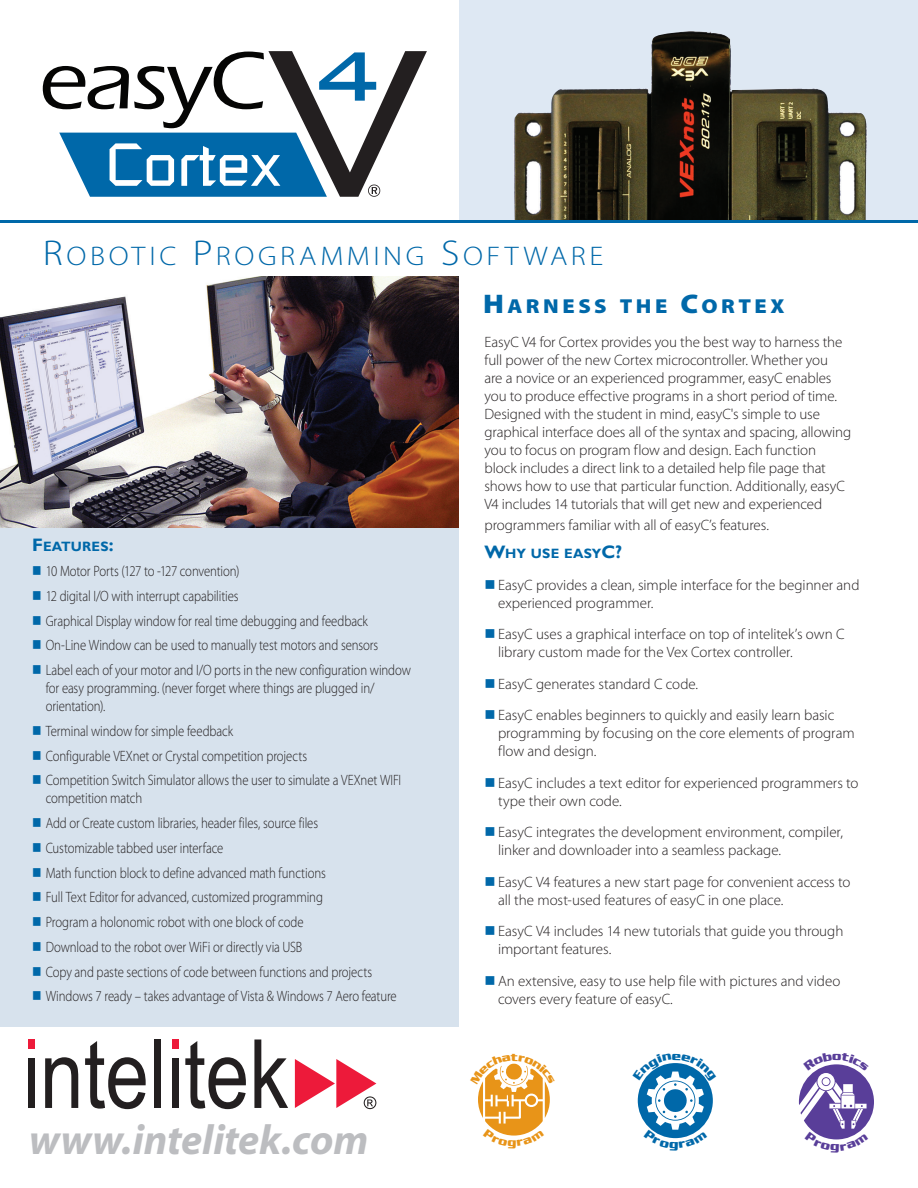
<style>
.page{position:relative;width:918px;height:1188px;background:#fff}
.page>*{position:absolute;margin:0;border:0;box-sizing:border-box;transform-origin:0 0}
.DS_body_12{font:italic 700 42px "Myriad";letter-spacing:-.005em;color:#bcbdc0}
.DS_Subtitle_cat{font:300 27px "Myriad Pro";letter-spacing:.125em;color:#0068a9;scale:1.1 1}
.t1{font:900 20.25px "Myriad Pro";letter-spacing:.16em;color:#0068a9;scale:1.1 1}
.DS_blt1_12_85{font:300 15px/18px "Myriad Pro";letter-spacing:-.005em;color:#231f20;scale:.85 1}
.DS_blt1_12_85-2{font:300 15px/18px "Myriad Pro";letter-spacing:-.005em;color:#231f20}
.DS_body_12-2{font:300 15px/18px "Myriad Pro";letter-spacing:-.01em;color:#231f20}
.DS_body_10_85{font:700 13.5px "Gill Sans";letter-spacing:.01em;color:#0068a9}
.DS_body_m10_bi{font:700 13.5px "Gill Sans";letter-spacing:.01em;color:#0068a9}
.s1{font-size:36px}
.s2{font-size:27px}
.s3{font-size:18px}
</style>
<div class="page">
<div style="left:0;top:512px;width:459px;height:515px;background:#d7e2ed"></div>
<img style="left:0;top:277px;width:459px;height:251px">
<div style="left:459px;top:0;width:459px;height:220px;background:#dee8f3"></div>
<img style="left:513px;top:31px;width:354px;height:189px">
<div style="left:28px;top:1040px;width:7px;height:9px;background:#ed1a3a"></div>
<div style="left:28px;top:1058px;width:7px;height:50px;background:#231f20"></div>
<svg style="left:45px;top:1057px;width:33px;height:51px"></svg>
<svg style="left:85px;top:1041px;width:61px;height:68px"></svg>
<div style="left:154px;top:1040px;width:7px;height:68px;background:#231f20"></div>
<div style="left:172px;top:1040px;width:7px;height:9px;background:#ed1a3a"></div>
<div style="left:172px;top:1058px;width:7px;height:50px;background:#231f20"></div>
<svg style="left:185px;top:1041px;width:61px;height:68px"></svg>
<svg style="left:254px;top:1040px;width:34px;height:68px"></svg>
<svg style="left:295px;top:1059px;width:81px;height:50px"></svg>
<hr style="left:0;top:220px;width:918px;height:2px;background:#0068a9">
<svg style="left:43px;top:51px;width:384px;height:146px"></svg>
<svg style="left:799px;top:1064px;width:75px;height:76px"></svg>
<svg style="left:637px;top:1063px;width:76px;height:76px"></svg>
<svg style="left:478px;top:1063px;width:72px;height:73px"></svg>
<p class="DS_Subtitle_cat" style="left:43px;top:239px;width:511px"><span class="s1">R</span>OBOTIC <span class="s1">P</span>ROGRAMMING <span class="s1">S</span>OFTWARE</p>
<p class="t1" style="left:483px;top:292px;width:276px"><span class="s2">H</span>ARNESS TH E <span class="s2">C</span>ORTEX</p>
<p class="DS_body_m10_bi" style="left:32px;top:539px;width:83px"><span class="s3">F</span>EATURES<span class="s3">:</span></p>
<p class="DS_blt1_12_85" style="left:46px;top:562px;width:230px">10 Motor Ports (127 to -127 convention)</p>
<p class="DS_blt1_12_85" style="left:46px;top:587px;width:228px">12 digital I/O with interrupt capabilities</p>
<p class="DS_blt1_12_85" style="left:46px;top:611px;width:381px">Graphical Display window for real time debugging and feedback</p>
<p class="DS_blt1_12_85" style="left:46px;top:636px;width:393px">On-Line Window can be used to manually test motors and sensors</p>
<p class="DS_blt1_12_85" style="left:46px;top:661px;width:431px">Label each of your motor and I/O ports in the new configuration window for easy programming. (never forget where things are plugged in/ orientation).</p>
<p class="DS_blt1_12_85" style="left:46px;top:722px;width:222px">Terminal window for simple feedback</p>
<p class="DS_blt1_12_85" style="left:46px;top:746px;width:309px">Configurable VEXnet or Crystal competition projects</p>
<p class="DS_blt1_12_85" style="left:46px;top:771px;width:420px">Competition Switch Simulator allows the user to simulate a VEXnet WIFI competition match</p>
<p class="DS_blt1_12_85" style="left:46px;top:814px;width:322px">Add or Create custom libraries, header files, source files</p>
<p class="DS_blt1_12_85" style="left:46px;top:839px;width:211px">Customizable tabbed user interface</p>
<p class="DS_blt1_12_85" style="left:46px;top:863px;width:331px">Math function block to define advanced math functions</p>
<p class="DS_blt1_12_85" style="left:46px;top:888px;width:328px">Full Text Editor for advanced, customized programming</p>
<p class="DS_blt1_12_85" style="left:46px;top:913px;width:305px">Program a holonomic robot with one block of code</p>
<p class="DS_blt1_12_85" style="left:46px;top:938px;width:303px">Download to the robot over WiFi or directly via USB</p>
<p class="DS_blt1_12_85" style="left:46px;top:962px;width:385px">Copy and paste sections of code between functions and projects</p>
<p class="DS_blt1_12_85" style="left:46px;top:987px;width:414px">Windows 7 ready – takes advantage of Vista &amp; Windows 7 Aero feature</p>
<p class="DS_body_12" style="left:29px;top:1118px;width:341px">www.intelitek.com</p>
<p class="DS_body_12-2" style="left:484px;top:332px;width:368px">EasyC V4 for Cortex provides you the best way to harness the full power of the new Cortex microcontroller. Whether you<br>are a novice or an experienced programmer, easyC enables you to produce effective programs in a short period of time.<br>Designed with the student in mind, easyC's simple to use graphical interface does all of the syntax and spacing, allowing you to focus on program flow and design. Each function block includes a direct link to a detailed help file page that shows how to use that particular function. Additionally, easyC V4 includes 14 tutorials that will get new and experienced</p>
<p class="DS_body_12-2" style="left:484px;top:516px;width:286px">programmers familiar with all of easyC’s features.</p>
<p class="DS_body_10_85" style="left:484px;top:546px;width:139px"><span class="s3">W</span>HY USE EASY<span class="s3">C?</span></p>
<p class="DS_blt1_12_85-2" style="left:498px;top:576px;width:363px">EasyC provides a clean, simple interface for the beginner and experienced programmer.</p>
<p class="DS_blt1_12_85-2" style="left:498px;top:625px;width:348px">EasyC uses a graphical interface on top of intelitek’s own C library custom made for the Vex Cortex controller.</p>
<p class="DS_blt1_12_85-2" style="left:498px;top:675px;width:202px">EasyC generates standard C code.</p>
<p class="DS_blt1_12_85-2" style="left:498px;top:706px;width:358px">EasyC enables beginners to quickly and easily learn basic programming by focusing on the core elements of program flow and design.</p>
<p class="DS_blt1_12_85-2" style="left:498px;top:774px;width:362px">EasyC includes a text editor for experienced programmers to type their own code.</p>
<p class="DS_blt1_12_85-2" style="left:498px;top:823px;width:346px">EasyC integrates the development environment, compiler, linker and downloader into a seamless package.</p>
<p class="DS_blt1_12_85-2" style="left:498px;top:873px;width:354px">EasyC V4 features a new start page for convenient access to all the most-used features of easyC in one place.</p>
<p class="DS_blt1_12_85-2" style="left:498px;top:922px;width:347px">EasyC V4 includes 14 new tutorials that guide you through important features.</p>
<p class="DS_blt1_12_85-2" style="left:498px;top:972px;width:344px">An extensive, easy to use help file with pictures and video covers every feature of easyC.</p>
</div>
